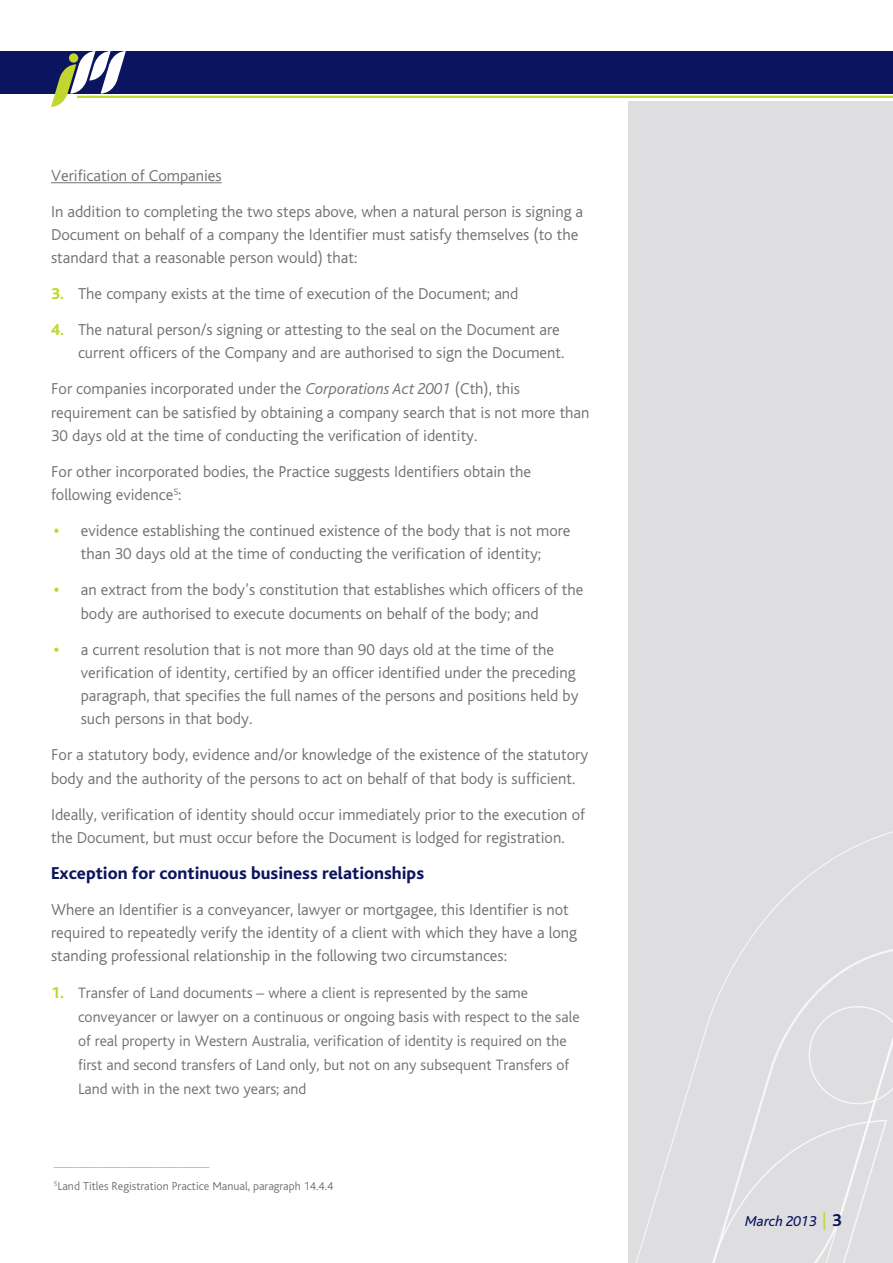
<style>
.page{position:relative;width:893px;height:1263px;background:#fff}
.page>*{position:absolute;margin:0;border:0;box-sizing:border-box;transform-origin:0 0}
.JacMac___Body_Copy_G{font:800 18px "Bliss";color:#0b145e}
.JacMac___Body_Copy_G-2{font:300 16.5px/23.2px "Bliss";color:#717074}
.t1{font:300 15.75px/24px "Bliss";color:#717074}
.JacMac_Bullets{font:300 15.75px "Bliss";color:#c1d72f}
.t2{font:italic 15px "Bliss";color:#0b145e}
.JacMac_Bullets-2{font:300 12px "Bliss";color:#717074}
.s1{font-weight:800;color:#c1d72f}
.s2{font-style:italic}
.s3{font-weight:800;font-size:16.5px;color:#c1d72f}
.s4{font-style:normal;font-size:18px;color:#c1d72f}
.s5{font-weight:700;font-style:normal;font-size:18px}
</style>
<div class="page">
<div style="left:628px;top:101px;width:265px;height:1162px;background:#dedee1"></div>
<svg style="left:679px;top:831px;width:214px;height:288px"></svg>
<svg style="left:636px;top:1119px;width:251px;height:144px"></svg>
<svg style="left:809px;top:1006px;width:84px;height:98px"></svg>
<div style="left:0;top:51px;width:893px;height:43px;background:#0b145e"></div>
<svg style="left:51px;top:51px;width:75px;height:56px"></svg>
<div style="left:69px;top:53px;width:9px;height:10px;background:#c1d72f;border-radius:50%"></div>
<hr style="left:77px;top:96px;width:816px;height:2px;background:#c1d72f">
<hr style="left:51px;top:182px;width:171px;height:1px;background:#717074">
<p class="JacMac___Body_Copy_G-2" style="left:51px;top:164px;width:172px">Verification of Companies</p>
<p class="JacMac___Body_Copy_G-2" style="left:51px;top:200px;width:534px">In addition to completing the two steps above, when a natural person is signing a<br>Document on behalf of a company the Identifier must satisfy themselves (to the standard that a reasonable person would) that:</p>
<p class="JacMac___Body_Copy_G-2" style="left:51px;top:282px;width:469px"><span class="s1">3.</span> The company exists at the time of execution of the Document; and</p>
<p class="JacMac___Body_Copy_G-2" style="left:51px;top:318px;width:515px;text-align:right"><span class="s1">4.</span> The natural person/s signing or attesting to the seal on the Document are current officers of the Company and are authorised to sign the Document.</p>
<p class="JacMac___Body_Copy_G-2" style="left:51px;top:378px;width:540px">For companies incorporated under the <span class="s2">Corporations Act 2001</span> (Cth), this requirement can be satisfied by obtaining a company search that is not more than<br>30 days old at the time of conducting the verification of identity.</p>
<p class="JacMac___Body_Copy_G-2" style="left:51px;top:460px;width:482px">For other incorporated bodies, the Practice suggests Identifiers obtain the following evidence<sup>5</sup>:</p>
<p class="JacMac___Body_Copy_G-2" style="left:54px;top:519px;width:518px;text-align:center"><span class="s1">•</span> evidence establishing the continued existence of the body that is not more than 30 days old at the time of conducting the verification of identity;</p>
<p class="JacMac___Body_Copy_G-2" style="left:81px;top:579px;width:504px;text-indent:-27px"><span class="s1">•</span> an extract from the body’s constitution that establishes which officers of the body are authorised to execute documents on behalf of the body; and</p>
<p class="JacMac___Body_Copy_G-2" style="left:81px;top:638px;width:499px;text-indent:-27px"><span class="s1">•</span> a current resolution that is not more than 90 days old at the time of the verification of identity, certified by an officer identified under the preceding paragraph, that specifies the full names of the persons and positions held by such persons in that body.</p>
<p class="JacMac___Body_Copy_G-2" style="left:51px;top:744px;width:539px">For a statutory body, evidence and/or knowledge of the existence of the statutory body and the authority of the persons to act on behalf of that body is sufficient.</p>
<p class="JacMac___Body_Copy_G-2" style="left:51px;top:803px;width:536px">Ideally, verification of identity should occur immediately prior to the execution of the Document, but must occur before the Document is lodged for registration.</p>
<p class="JacMac___Body_Copy_G" style="left:51px;top:864px;width:375px">Exception for continuous business relationships</p>
<p class="JacMac___Body_Copy_G-2" style="left:51px;top:898px;width:527px">Where an Identifier is a conveyancer, lawyer or mortgagee, this Identifier is not required to repeatedly verify the identity of a client with which they have a long standing professional relationship in the following two circumstances:</p>
<p class="t1" style="left:78px;top:981px;width:503px;text-indent:-27px"><span class="s3">1.</span> Transfer of Land documents – where a client is represented by the same conveyancer or lawyer on a continuous or ongoing basis with respect to the sale of real property in Western Australia, verification of identity is required on the first and second transfers of Land only, but not on any subsequent Transfers of Land with in the next two years; and</p>
<p class="JacMac_Bullets" style="left:54px;top:1153px;width:157px">______________________</p>
<p class="JacMac_Bullets-2" style="left:54px;top:1180px;width:281px"><sup>5</sup>Land Titles Registration Practice Manual, paragraph 14.4.4</p>
<p class="t2" style="left:745px;top:1213px;width:98px">March 2013 <span class="s4">|</span> <span class="s5">3</span></p>
</div>
